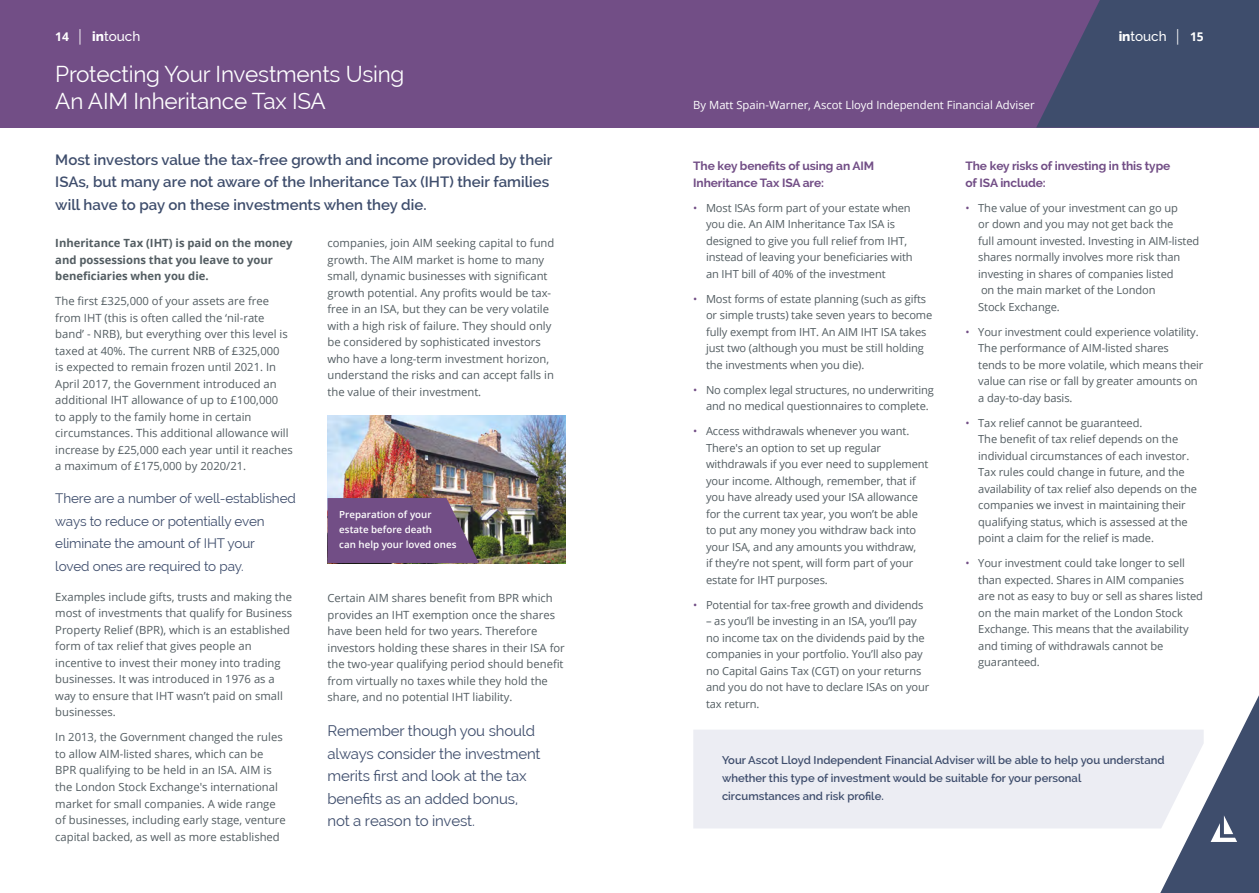
<style>
.page{position:relative;width:1259px;height:893px;background:#fff}
.page>*{position:absolute;margin:0;border:0;box-sizing:border-box;transform-origin:0 0}
.t1{font:22.5px/27px "Raleway";letter-spacing:-.01em;color:#fff}
.t2{font:600 15px/22.5px "Raleway";color:#3e4d6c}
.t3{font:15px/22.5px "Raleway";letter-spacing:-.01em;color:#3e4d6c}
.t4{font:13.5px/22.5px "Raleway";letter-spacing:-.01em;color:#3e4d6c}
.t5{font:500 13.5px "Raleway";color:#fff}
.t6{font:700 12px/16.5px "Raleway";letter-spacing:-.01em;color:#724e86}
.t7{font:11.25px/16.5px "Open Sans";color:#535d62}
.t8{font:600 11.25px/18px "Raleway";color:#3e4d6c}
.t9{font:700 11.25px/16.5px "Open Sans";color:#535d62}
.t10{font:11.25px "Open Sans";color:#fff}
.t11{font:11.1px/16.5px "Open Sans";letter-spacing:-.01em;color:#535d62}
.t12{font:600 9.75px/15px "Open Sans";color:#fff}
.s1{font-family:"Open Sans";font-weight:700;font-size:12px}
.s2{font-family:"Open Sans";font-weight:400;font-size:15.6px}
.s3{font-weight:800}
.s4{color:#724e86}
</style>
<div class="page">
<div style="left:0;top:0;width:1259px;height:128px;background:#724e86"></div>
<svg style="left:1036px;top:0;width:223px;height:128px;background:#454d6f"></svg>
<svg style="left:1160px;top:695px;width:99px;height:198px"></svg>
<div style="left:693px;top:730px;width:510px;height:98px;background:#ecedf3"></div>
<img style="left:327px;top:415px;width:239px;height:148px">
<svg style="left:327px;top:498px;width:152px;height:65px;background:#725181"></svg>
<p class="t5" style="left:55px;top:29px;width:87px"><span class="s1">14</span> <span class="s2">|</span> <span class="s3">in</span>touch</p>
<p class="t5" style="left:1118px;top:29px;width:87px"><span class="s3">in</span>touch <span class="s2">|</span> <span class="s1">15</span></p>
<h1 class="t1" style="left:55px;top:61px;width:350px">Protecting Your Investments Using<br>An AIM Inheritance Tax ISA</h1>
<p class="t10" style="left:693px;top:97px;width:343px">By Matt Spain-Warner, Ascot Lloyd Independent Financial Adviser</p>
<h2 class="t2" style="left:55px;top:148px;width:499px">Most investors value the tax-free growth and income provided by their<br>ISAs, but many are not aware of the Inheritance Tax (IHT) their families will have to pay on these investments when they die.</h2>
<p class="t6" style="left:693px;top:158px;width:182px">The key benefits of using an AIM<br>Inheritance Tax ISA are:</p>
<p class="t6" style="left:965px;top:158px;width:206px">The key risks of investing in this type of ISA include:</p>
<p class="t11" style="left:978px;top:199px;width:222px;text-indent:-13px"><span class="s4">•</span> The value of your investment can go up<br>or down and you may not get back the<br>full amount invested. Investing in AIM-listed shares normally involves more risk than investing in shares of companies listed<br>on the main market of the London<br>Stock Exchange.</p>
<p class="t11" style="left:978px;top:323px;width:227px;text-indent:-13px"><span class="s4">•</span> Your investment could experience volatility.<br>The performance of AIM-listed shares<br>tends to be more volatile, which means their value can rise or fall by greater amounts on a day-to-day basis.</p>
<p class="t11" style="left:978px;top:414px;width:220px;text-indent:-13px"><span class="s4">•</span> Tax relief cannot be guaranteed.<br>The benefit of tax relief depends on the individual circumstances of each investor.<br>Tax rules could change in future, and the availability of tax relief also depends on the companies we invest in maintaining their qualifying status, which is assessed at the point a claim for the relief is made.</p>
<p class="t11" style="left:978px;top:555px;width:226px;text-indent:-13px"><span class="s4">•</span> Your investment could take longer to sell than expected. Shares in AIM companies are not as easy to buy or sell as shares listed on the main market of the London Stock Exchange. This means that the availability and timing of withdrawals cannot be guaranteed.</p>
<p class="t11" style="left:706px;top:199px;width:208px;text-indent:-13px"><span class="s4">•</span> Most ISAs form part of your estate when you die. An AIM Inheritance Tax ISA is designed to give you full relief from IHT, instead of leaving your beneficiaries with an IHT bill of 40% of the investment</p>
<p class="t11" style="left:706px;top:290px;width:228px;text-indent:-13px"><span class="s4">•</span> Most forms of estate planning (such as gifts or simple trusts) take seven years to become fully exempt from IHT. An AIM IHT ISA takes just two (although you must be still holding the investments when you die).</p>
<p class="t11" style="left:706px;top:381px;width:229px;text-indent:-13px"><span class="s4">•</span> No complex legal structures, no underwriting and no medical questionnaires to complete.</p>
<p class="t11" style="left:706px;top:423px;width:224px;text-indent:-13px"><span class="s4">•</span> Access withdrawals whenever you want.<br>There's an option to set up regular withdrawals if you ever need to supplement your income. Although, remember, that if you have already used your ISA allowance for the current tax year, you won’t be able to put any money you withdraw back into your ISA, and any amounts you withdraw,<br>if they’re not spent, will form part of your estate for IHT purposes.</p>
<p class="t11" style="left:693px;top:596px;width:232px"><span class="s4">•</span> Potential for tax-free growth and dividends</p>
<p class="t11" style="left:706px;top:613px;width:225px">– as you’ll be investing in an ISA, you’ll pay no income tax on the dividends paid by the companies in your portfolio. You’ll also pay no Capital Gains Tax (CGT) on your returns and you do not have to declare ISAs on your tax return.</p>
<p class="t7" style="left:327px;top:235px;width:228px">companies, join AIM seeking capital to fund growth. The AIM market is home to many small, dynamic businesses with significant growth potential. Any profits would be tax&shy;free in an ISA, but they can be very volatile with a high risk of failure. They should only be considered by sophisticated investors who have a long-term investment horizon, understand the risks and can accept falls in the value of their investment.</p>
<p class="t9" style="left:55px;top:235px;width:239px">Inheritance Tax (IHT) is paid on the money and possessions that you leave to your beneficiaries when you die.</p>
<p class="t7" style="left:55px;top:293px;width:239px">The first £325,000 of your assets are free from IHT (this is often called the ‘nil-rate band’ - NRB), but everything over this level is taxed at 40%. The current NRB of £325,000<br>is expected to remain frozen until 2021. In April 2017, the Government introduced an additional IHT allowance of up to £100,000<br>to apply to the family home in certain circumstances. This additional allowance will increase by £25,000 each year until it reaches a maximum of £175,000 by 2020/21.</p>
<p class="t4" style="left:55px;top:487px;width:242px">There are a number of well-established ways to reduce or potentially even eliminate the amount of IHT your<br>loved ones are required to pay.</p>
<p class="t7" style="left:55px;top:588px;width:238px">Examples include gifts, trusts and making the most of investments that qualify for Business Property Relief (BPR), which is an established form of tax relief that gives people an incentive to invest their money into trading businesses. It was introduced in 1976 as a way to ensure that IHT wasn’t paid on small businesses.</p>
<p class="t7" style="left:55px;top:729px;width:232px">In 2013, the Government changed the rules to allow AIM-listed shares, which can be BPR qualifying to be held in an ISA. AIM is the London Stock Exchange's international market for small companies. A wide range of businesses, including early stage, venture capital backed, as well as more established</p>
<p class="t12" style="left:339px;top:507px;width:119px">Preparation of your estate before death<br>can help your loved ones</p>
<p class="t7" style="left:327px;top:590px;width:239px">Certain AIM shares benefit from BPR which provides an IHT exemption once the shares have been held for two years. Therefore investors holding these shares in their ISA for the two-year qualifying period should benefit from virtually no taxes while they hold the share, and no potential IHT liability.</p>
<h2 class="t3" style="left:327px;top:720px;width:215px">Remember though you should always consider the investment merits first and look at the tax benefits as an added bonus, not a reason to invest.</h2>
<p class="t8" style="left:722px;top:751px;width:444px">Your Ascot Lloyd Independent Financial Adviser will be able to help you understand whether this type of investment would be suitable for your personal<br>circumstances and risk profile.</p>
</div>
